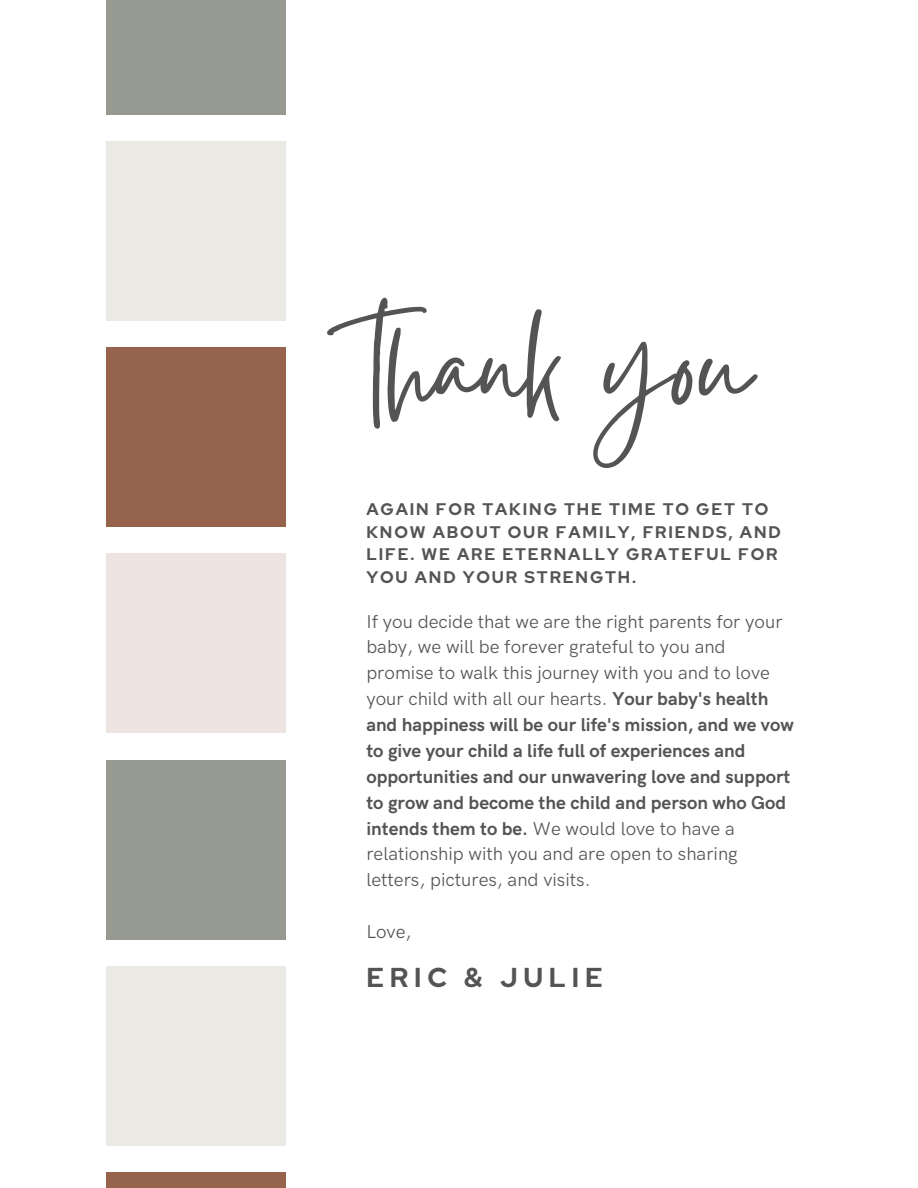
<style>
.page{position:relative;width:918px;height:1188px;background:#fff}
.page>*{position:absolute;margin:0;border:0;box-sizing:border-box;transform-origin:0 0}
.t1{font:154.5px "Gistesy";color:#545454}
.t2{font:700 27.3px "Red Hat Display";letter-spacing:.215em;color:#545454}
.t3{font:18.75px/25.8px "HK Grotesk Pro";color:#545454}
.t4{font:700 16.8px/22.5px "Red Hat Display";letter-spacing:.11em;color:#545454}
.s1{font-weight:700}
</style>
<div class="page">
<div style="left:106px;top:1172px;width:180px;height:16px;background:#96634c"></div>
<div style="left:106px;top:760px;width:180px;height:179px;background:#969a91"></div>
<div style="left:106px;top:966px;width:180px;height:179px;background:#ebe9e4"></div>
<div style="left:106px;top:348px;width:180px;height:179px;background:#96634c"></div>
<div style="left:106px;top:0;width:180px;height:115px;background:#969a91"></div>
<div style="left:106px;top:554px;width:180px;height:179px;background:#ede3e0"></div>
<div style="left:106px;top:142px;width:180px;height:179px;background:#ebe9e4"></div>
<h3 class="t1" style="left:371px;top:258px;width:382px">thank you</h3>
<h3 class="t4" style="left:366px;top:498px;width:416px">AGAIN FOR TAKING THE TIME TO GET TO<br>KNOW ABOUT OUR FAMILY, FRIENDS, AND<br>LIFE. WE ARE ETERNALLY GRATEFUL FOR<br>YOU AND YOUR STRENGTH.</h3>
<h1 class="t3" style="left:366px;top:609px;width:429px">If you decide that we are the right parents for your baby, we will be forever grateful to you and promise to walk this journey with you and to love your child with all our hearts. <span class="s1">Your baby's health and happiness will be our life's mission, and we vow to give your child a life full of experiences and opportunities and our unwavering love and support to grow and become the child and person who God intends them to be.</span> We would love to have a relationship with you and are open to sharing letters, pictures, and visits.</h1>
<p class="t3" style="left:366px;top:919px;width:47px">Love,</p>
<h2 class="t2" style="left:366px;top:959px;width:238px">ERIC &amp; JULIE</h2>
</div>
